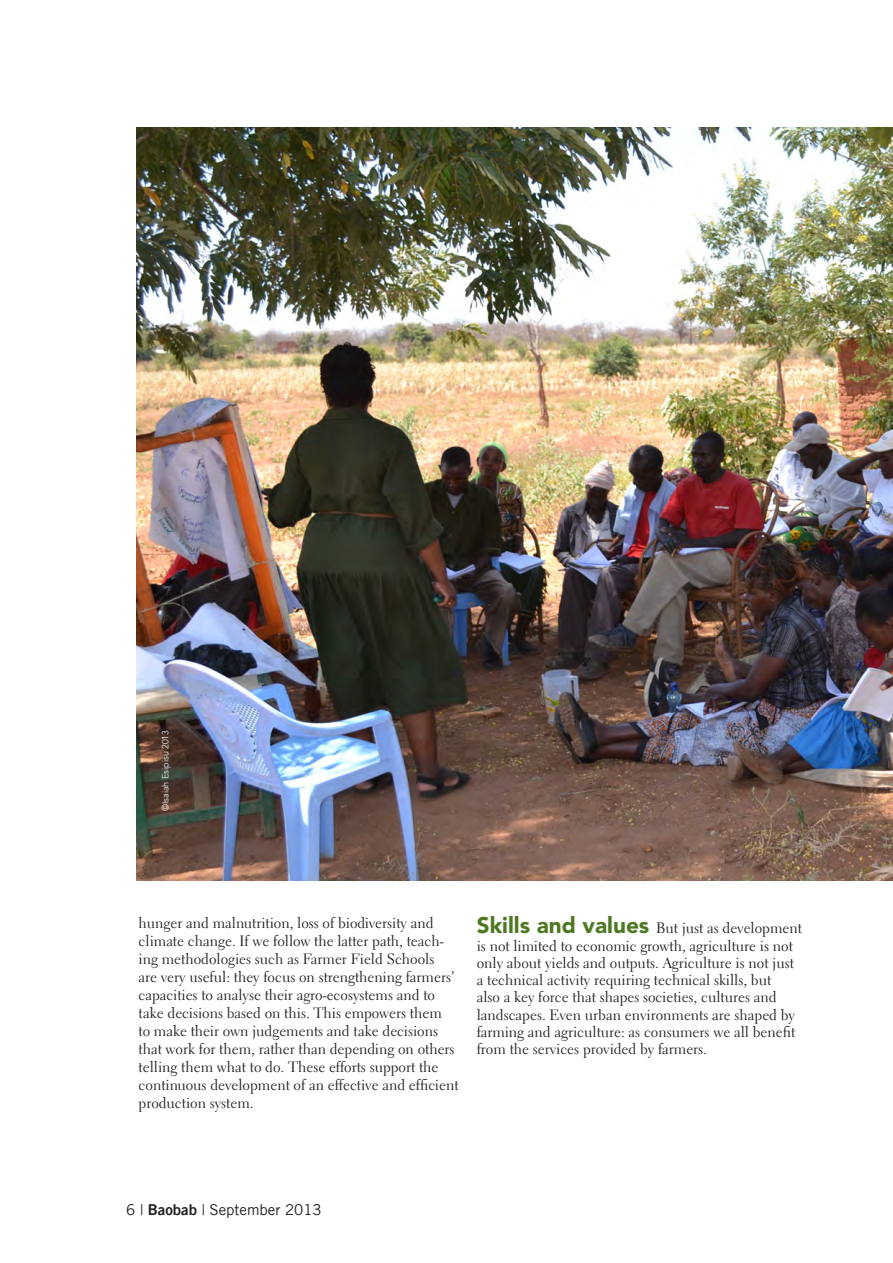
<style>
.page{position:relative;width:893px;height:1263px;background:#fff}
.page>*{position:absolute;margin:0;border:0;box-sizing:border-box;transform-origin:0 0}
.t1{font:15px/18px "Electra LH";color:#231f20}
.t2{font:15px "Trade Gothic";color:#231f20}
.Captions3{font:300 9px "Avenir LT Std";color:#fff}
.s1{font-family:"Avenir LT Std";font-weight:900;font-size:22.5px;color:#4e7922}
.s2{font-family:"Trade Gothic Bold Two"}
</style>
<div class="page">
<img style="left:136px;top:128px;width:757px;height:752px">
<p class="Captions3" style="left:160px;top:811px;width:83px;rotate:-90deg">©Isaiah Esipisu 2013</p>
<p class="t1" style="left:139px;top:914px;width:322px">hunger and malnutrition, loss of biodiversity and climate change. If we follow the latter path, teach&shy;ing methodologies such as Farmer Field Schools<br>are very useful: they focus on strengthening farmers’ capacities to analyse their agro-ecosystems and to take decisions based on this. This empowers them<br>to make their own judgements and take decisions that work for them, rather than depending on others telling them what to do. These efforts support the continuous development of an effective and efficient production system.</p>
<h2 class="t1" style="left:477px;top:920px;width:327px;line-height:17.2px"><span class="s1">Skills and values</span> But just as development is not limited to economic growth, agriculture is not only about yields and outputs. Agriculture is not just a technical activity requiring technical skills, but<br>also a key force that shapes societies, cultures and landscapes. Even urban environments are shaped by farming and agriculture: as consumers we all benefit from the services provided by farmers.</h2>
<p class="t2" style="left:126px;top:1200px;width:197px">6 | <span class="s2">Baobab</span> | September 2013</p>
</div>
